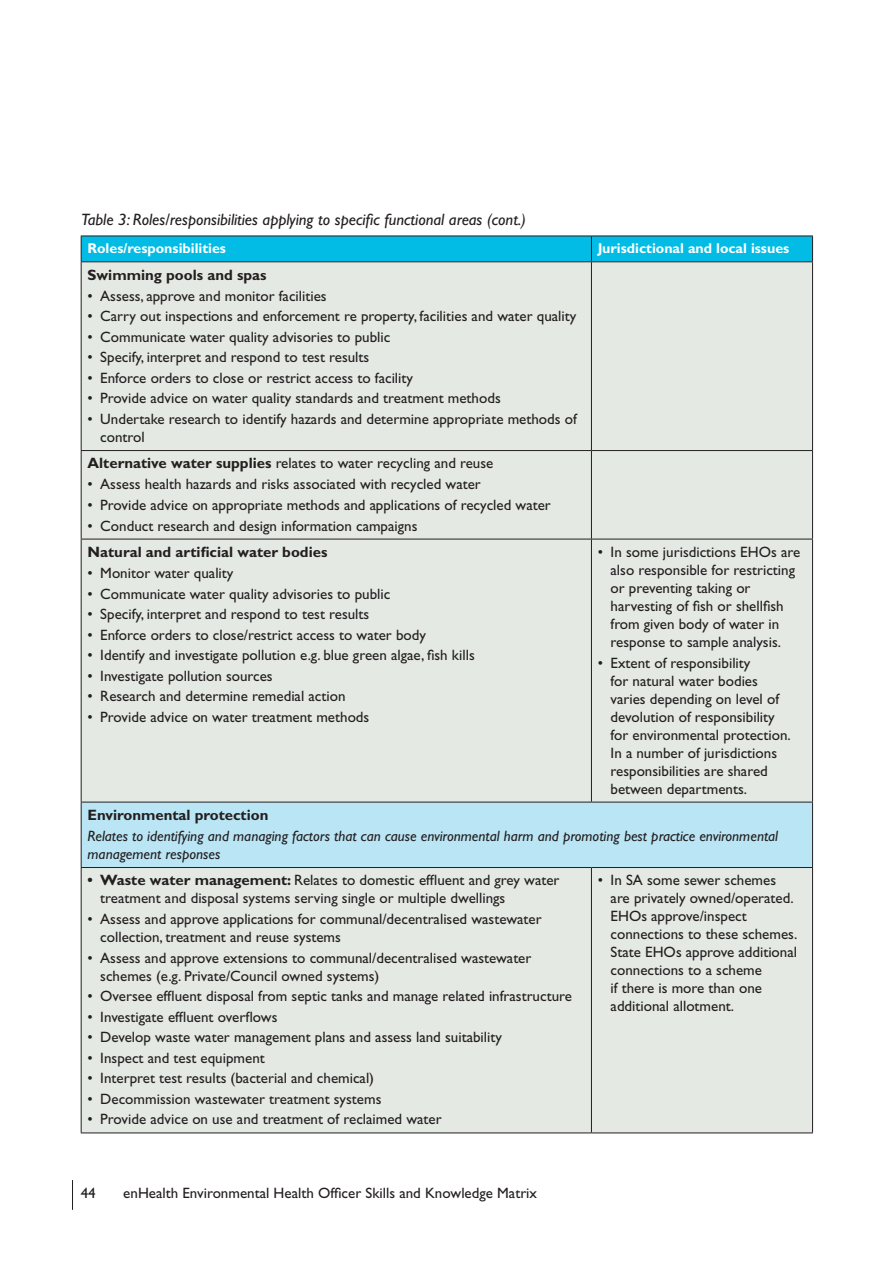
<style>
.page{position:relative;width:893px;height:1263px;background:#fff}
.page>*{position:absolute;margin:0;border:0;box-sizing:border-box;transform-origin:0 0}
.t1{font:italic 16.5px "Gill Sans";color:#231f20}
.t2{font:15px/18px "Gill Sans";color:#231f20}
.t3{font:italic 15px/18px "Gill Sans";color:#231f20}
.t4{font:700 15px "Gill Sans";color:#231f20}
.t5{font:700 14.25px "Gill Sans";color:#fff}
.s1{font-weight:700}
</style>
<div class="page">
<hr style="left:72px;top:1180px;width:1px;height:30px;background:#231f20">
<div style="left:82px;top:262px;width:730px;height:870px;background:#e5e9e4"></div>
<div style="left:81px;top:802px;width:732px;height:65px;background:#bae5f5"></div>
<hr style="left:591px;top:262px;width:1px;height:188px;background:#231f20">
<hr style="left:81px;top:450px;width:510px;height:1px;background:#231f20">
<hr style="left:591px;top:450px;width:222px;height:1px;background:#231f20">
<hr style="left:591px;top:451px;width:1px;height:88px;background:#231f20">
<hr style="left:81px;top:539px;width:510px;height:1px;background:#231f20">
<hr style="left:591px;top:539px;width:222px;height:1px;background:#231f20">
<hr style="left:591px;top:539px;width:1px;height:263px;background:#231f20">
<hr style="left:591px;top:868px;width:1px;height:264px;background:#231f20">
<hr style="left:81px;top:1132px;width:510px;height:1px;background:#231f20">
<hr style="left:591px;top:1132px;width:222px;height:1px;background:#231f20">
<hr style="left:81px;top:262px;width:1px;height:188px;background:#231f20">
<hr style="left:812px;top:262px;width:1px;height:188px;background:#231f20">
<hr style="left:81px;top:451px;width:1px;height:88px;background:#231f20">
<hr style="left:812px;top:451px;width:1px;height:88px;background:#231f20">
<hr style="left:81px;top:539px;width:1px;height:263px;background:#231f20">
<hr style="left:812px;top:539px;width:1px;height:263px;background:#231f20">
<hr style="left:81px;top:868px;width:1px;height:264px;background:#231f20">
<hr style="left:812px;top:868px;width:1px;height:264px;background:#231f20">
<hr style="left:81px;top:802px;width:510px;height:1px;background:#231f20">
<hr style="left:81px;top:802px;width:1px;height:65px;background:#231f20">
<hr style="left:591px;top:802px;width:222px;height:1px;background:#231f20">
<hr style="left:812px;top:802px;width:1px;height:65px;background:#231f20">
<hr style="left:81px;top:867px;width:510px;height:1px;background:#231f20">
<hr style="left:591px;top:867px;width:222px;height:1px;background:#231f20">
<div style="left:81px;top:237px;width:732px;height:24px;background:#02bce5"></div>
<hr style="left:81px;top:261px;width:510px;height:1px;background:#231f20">
<hr style="left:591px;top:261px;width:222px;height:1px;background:#231f20">
<hr style="left:81px;top:236px;width:510px;height:1px;background:#231f20">
<hr style="left:591px;top:236px;width:222px;height:1px;background:#231f20">
<p class="t1" style="left:81px;top:210px;width:446px">Table 3: Roles/responsibilities applying to specific functional areas (cont.)</p>
<p class="t5" style="left:88px;top:240px;width:140px">Roles/responsibilities</p>
<p class="t5" style="left:598px;top:240px;width:193px">Jurisdictional and local issues</p>
<p class="t4" style="left:88px;top:266px;width:181px">Swimming pools and spas</p>
<p class="t2" style="left:88px;top:287px;width:241px">• Assess, approve and monitor facilities</p>
<p class="t2" style="left:88px;top:307px;width:490px">• Carry out inspections and enforcement re property, facilities and water quality</p>
<p class="t2" style="left:88px;top:328px;width:304px">• Communicate water quality advisories to public</p>
<p class="t2" style="left:88px;top:348px;width:283px">• Specify, interpret and respond to test results</p>
<p class="t2" style="left:88px;top:369px;width:327px">• Enforce orders to close or restrict access to facility</p>
<p class="t2" style="left:88px;top:389px;width:415px">• Provide advice on water quality standards and treatment methods</p>
<p class="t2" style="left:100px;top:410px;width:478px;text-indent:-13px">• Undertake research to identify hazards and determine appropriate methods of control</p>
<p class="t2" style="left:88px;top:454px;width:407px"><span class="s1">Alternative water supplies</span> relates to water recycling and reuse</p>
<p class="t2" style="left:88px;top:475px;width:395px">• Assess health hazards and risks associated with recycled water</p>
<p class="t2" style="left:88px;top:496px;width:465px">• Provide advice on appropriate methods and applications of recycled water</p>
<p class="t2" style="left:88px;top:516px;width:331px">• Conduct research and design information campaigns</p>
<p class="t4" style="left:88px;top:543px;width:241px">Natural and artificial water bodies</p>
<p class="t2" style="left:88px;top:564px;width:147px">• Monitor water quality</p>
<p class="t2" style="left:88px;top:584px;width:304px">• Communicate water quality advisories to public</p>
<p class="t2" style="left:88px;top:605px;width:283px">• Specify, interpret and respond to test results</p>
<p class="t2" style="left:88px;top:625px;width:340px">• Enforce orders to close/restrict access to water body</p>
<p class="t2" style="left:88px;top:646px;width:389px">• Identify and investigate pollution e.g. blue green algae, fish kills</p>
<p class="t2" style="left:88px;top:667px;width:187px">• Investigate pollution sources</p>
<p class="t2" style="left:88px;top:687px;width:259px">• Research and determine remedial action</p>
<p class="t2" style="left:88px;top:708px;width:283px">• Provide advice on water treatment methods</p>
<p class="t2" style="left:611px;top:543px;width:191px;text-indent:-13px">• In some jurisdictions EHOs are also responsible for restricting or preventing taking or harvesting of fish or shellfish from given body of water in response to sample analysis.</p>
<p class="t2" style="left:611px;top:653px;width:182px;text-indent:-13px">• Extent of responsibility<br>for natural water bodies varies depending on level of devolution of responsibility for environmental protection.<br>In a number of jurisdictions responsibilities are shared between departments.</p>
<p class="t4" style="left:88px;top:806px;width:182px">Environmental protection</p>
<p class="t3" style="left:88px;top:827px;width:692px">Relates to identifying and managing factors that can cause environmental harm and promoting best practice environmental management responses</p>
<p class="t2" style="left:100px;top:871px;width:461px;text-indent:-13px"><span class="s1">• Waste water management:</span> Relates to domestic effluent and grey water treatment and disposal systems serving single or multiple dwellings</p>
<p class="t2" style="left:100px;top:910px;width:443px;text-indent:-13px">• Assess and approve applications for communal/decentralised wastewater collection, treatment and reuse systems</p>
<p class="t2" style="left:100px;top:948px;width:433px;text-indent:-13px">• Assess and approve extensions to communal/decentralised wastewater schemes (e.g. Private/Council owned systems)</p>
<p class="t2" style="left:88px;top:987px;width:486px">• Oversee effluent disposal from septic tanks and manage related infrastructure</p>
<p class="t2" style="left:88px;top:1007px;width:191px">• Investigate effluent overflows</p>
<p class="t2" style="left:88px;top:1028px;width:416px">• Develop waste water management plans and assess land suitability</p>
<p class="t2" style="left:88px;top:1048px;width:179px">• Inspect and test equipment</p>
<p class="t2" style="left:88px;top:1069px;width:288px">• Interpret test results (bacterial and chemical)</p>
<p class="t2" style="left:88px;top:1090px;width:295px">• Decommission wastewater treatment systems</p>
<p class="t2" style="left:88px;top:1110px;width:356px">• Provide advice on use and treatment of reclaimed water</p>
<p class="t2" style="left:611px;top:871px;width:188px;text-indent:-13px">• In SA some sewer schemes are privately owned/operated.<br>EHOs approve/inspect connections to these schemes.<br>State EHOs approve additional connections to a scheme<br>if there is more than one additional allotment.</p>
<p class="t2" style="left:81px;top:1184px;width:16px">44</p>
<p class="t2" style="left:123px;top:1184px;width:415px">enHealth Environmental Health Officer Skills and Knowledge Matrix</p>
</div>
